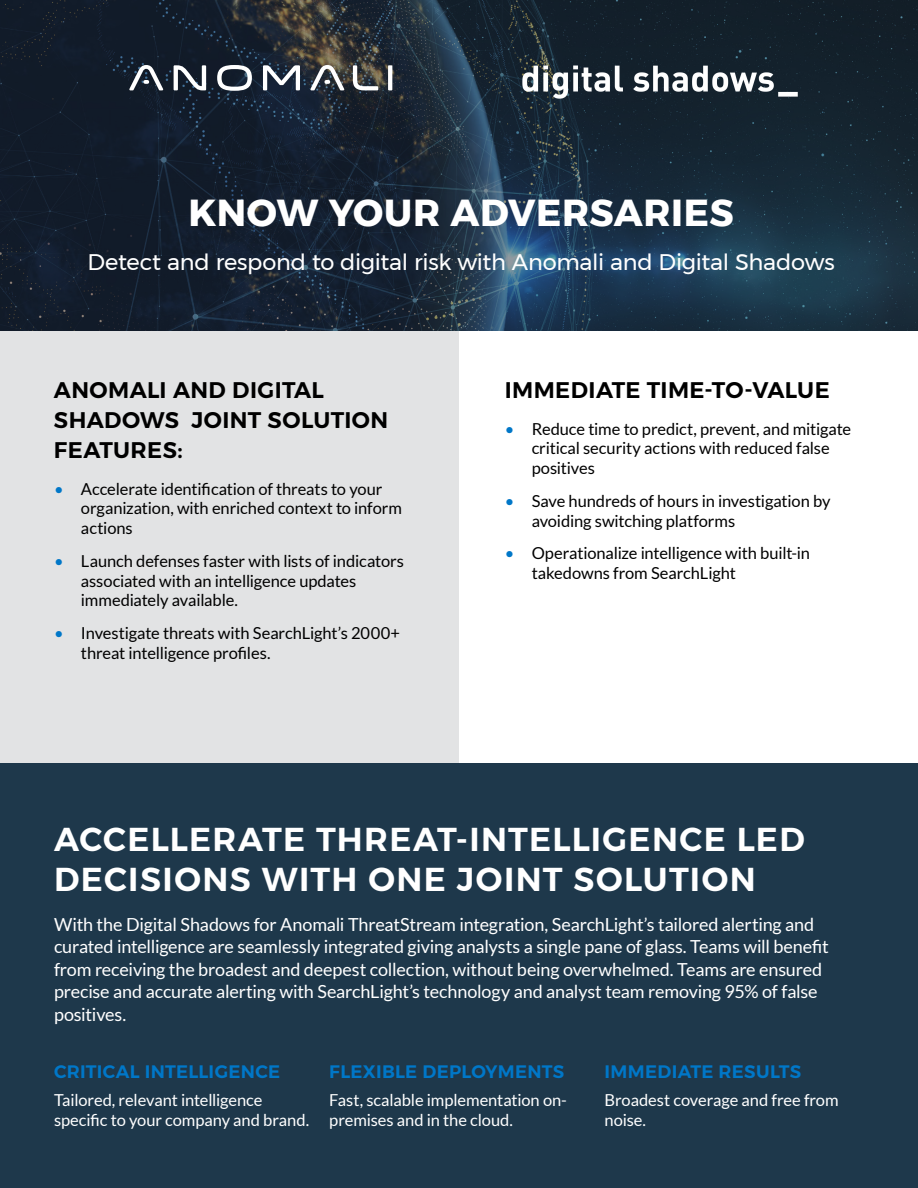
<style>
.page{position:relative;width:918px;height:1188px;background:#fff}
.page>*{position:absolute;margin:0;border:0;box-sizing:border-box;transform-origin:0 0}
.t1{font:700 37.5px "Montserrat";letter-spacing:.015em;color:#fff}
.t2{font:600 33px/40.5px "Montserrat";letter-spacing:.04em;color:#fff}
.t3{font:600 22.5px/30px "Montserrat";letter-spacing:.015em;color:#000}
.t4{font:22.5px "Montserrat";letter-spacing:-.015em;color:#fff}
.t5{font:18px/22.5px "Lato";letter-spacing:-.01em;color:#fff}
.t6{font:600 18px "Montserrat";letter-spacing:.015em;color:#0077c8}
.t7{font:16.5px/19.8px "Lato";letter-spacing:-.01em;color:#000}
.t8{font:16.5px/19.8px "Lato";letter-spacing:-.005em;color:#fff}
.s1{color:#0077c8}
</style>
<div class="page">
<div style="left:0;top:330px;width:459px;height:546px;background:#e2e3e4"></div>
<div style="left:0;top:763px;width:918px;height:425px;background:#1e384b"></div>
<svg style="left:0;top:0;width:918px;height:330px;background:#182838"></svg>
<svg style="left:129px;top:65px;width:263px;height:26px"></svg>
<svg style="left:492px;top:37px;width:335px;height:80px;background:#2e3a44"></svg>
<h1 class="t1" style="left:188px;top:183px;width:547px">KNOW YOUR ADVERSARIES</h1>
<h3 class="t4" style="left:88px;top:245px;width:749px">Detect and respond to digital risk with Anomali and Digital Shadows</h3>
<h3 class="t3" style="left:54px;top:375px;width:336px">ANOMALI AND DIGITAL<br>SHADOWS JOINT SOLUTION<br>FEATURES:</h3>
<p class="t7" style="left:81px;top:479px;width:322px;text-indent:-27px"><span class="s1">•</span> Accelerate identification of threats to your organization, with enriched context to inform actions</p>
<p class="t7" style="left:81px;top:551px;width:324px;text-indent:-27px"><span class="s1">•</span> Launch defenses faster with lists of indicators associated with an intelligence updates immediately available.</p>
<p class="t7" style="left:81px;top:623px;width:321px;text-indent:-27px"><span class="s1">•</span> Investigate threats with SearchLight’s 2000+ threat intelligence profiles.</p>
<h3 class="t3" style="left:505px;top:375px;width:327px">IMMEDIATE TIME-TO-VALUE</h3>
<p class="t7" style="left:532px;top:419px;width:321px;text-indent:-27px"><span class="s1">•</span> Reduce time to predict, prevent, and mitigate critical security actions with reduced false positives</p>
<p class="t7" style="left:532px;top:491px;width:300px;text-indent:-27px"><span class="s1">•</span> Save hundreds of hours in investigation by avoiding switching platforms</p>
<p class="t7" style="left:532px;top:543px;width:280px;text-indent:-27px"><span class="s1">•</span> Operationalize intelligence with built-in takedowns from SearchLight</p>
<h2 class="t2" style="left:54px;top:819px;width:752px">ACCELLERATE THREAT‐INTELLIGENCE LED<br>DECISIONS WITH ONE JOINT SOLUTION</h2>
<p class="t5" style="left:54px;top:913px;width:776px">With the Digital Shadows for Anomali ThreatStream integration, SearchLight’s tailored alerting and curated intelligence are seamlessly integrated giving analysts a single pane of glass. Teams will benefit from receiving the broadest and deepest collection, without being overwhelmed. Teams are ensured precise and accurate alerting with SearchLight’s technology and analyst team removing 95% of false positives.</p>
<p class="t6" style="left:54px;top:1057px;width:228px">CRITICAL INTELLIGENCE</p>
<p class="t8" style="left:54px;top:1090px;width:257px">Tailored, relevant intelligence specific to your company and brand.</p>
<p class="t6" style="left:329px;top:1057px;width:237px">FLEXIBLE DEPLOYMENTS</p>
<p class="t8" style="left:329px;top:1090px;width:239px">Fast, scalable implementation on&shy;premises and in the cloud.</p>
<p class="t6" style="left:605px;top:1057px;width:198px">IMMEDIATE RESULTS</p>
<p class="t8" style="left:605px;top:1090px;width:236px">Broadest coverage and free from noise.</p>
</div>
